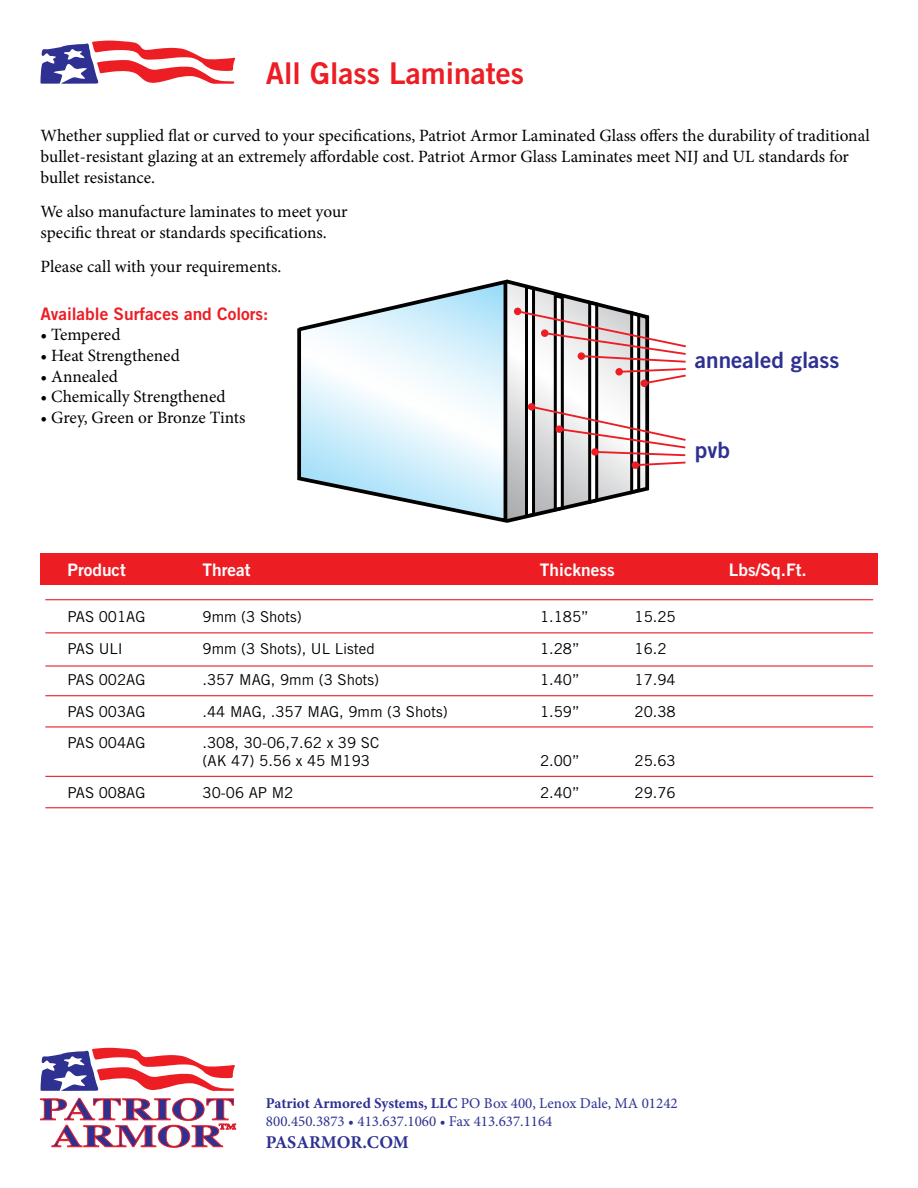
<style>
.page{position:relative;width:918px;height:1188px;background:#fff}
.page>*{position:absolute;margin:0;border:0;box-sizing:border-box;transform-origin:0 0}
.t1{font:30px "Trade Gothic Bold Two";color:#ed1d24}
.t2{font:22.5px "Trade Gothic Bold Two";color:#2e3092}
.t3{font:700 18px "Minion Pro";letter-spacing:-.005em;color:#2e3192}
.t4{font:17.25px/20.7px "Minion Pro";color:#000}
.t5{font:17.25px "Trade Gothic Bold Two";color:#fff}
.t6{font:17.25px "Trade Gothic Bold Two";color:#ed1d24}
.t7{font:15px/18px "Trade Gothic";color:#000}
.t8{font:15px/18px "Minion Pro";color:#2e3192}
.s1{font-weight:700}
</style>
<div class="page">
<svg style="left:40px;top:40px;width:195px;height:44px"></svg>
<svg style="left:41px;top:1048px;width:194px;height:43px"></svg>
<svg style="left:40px;top:1098px;width:196px;height:50px"></svg>
<div style="left:40px;top:553px;width:838px;height:31px;background:#ed1d24"></div>
<hr style="left:45px;top:632px;width:828px;height:1px;background:#ed1d24">
<hr style="left:45px;top:665px;width:828px;height:2px;background:#ed1d24">
<hr style="left:45px;top:695px;width:828px;height:1px;background:#ed1d24">
<hr style="left:45px;top:726px;width:828px;height:2px;background:#ed1d24">
<hr style="left:45px;top:776px;width:828px;height:1px;background:#ed1d24">
<hr style="left:45px;top:807px;width:828px;height:1px;background:#ed1d24">
<hr style="left:45px;top:599px;width:828px;height:1px;background:#ed1d24">
<svg style="left:297px;top:280px;width:205px;height:242px"></svg>
<svg style="left:502px;top:279px;width:184px;height:244px"></svg>
<div style="left:632px;top:461px;width:7px;height:8px;background:#ed1d24;border-radius:50%"></div>
<h1 class="t1" style="left:266px;top:54px;width:260px">All Glass Laminates</h1>
<p class="t4" style="left:40px;top:126px;width:831px">Whether supplied flat or curved to your specifications, Patriot Armor Laminated Glass offers the durability of traditional bullet-resistant glazing at an extremely affordable cost. Patriot Armor Glass Laminates meet NIJ and UL standards for bullet resistance.</p>
<p class="t4" style="left:40px;top:201px;width:309px">We also manufacture laminates to meet your specific threat or standards specifications.</p>
<p class="t4" style="left:40px;top:256px;width:242px">Please call with your requirements.</p>
<p class="t6" style="left:40px;top:303px;width:230px">Available Surfaces and Colors:</p>
<p class="t4" style="left:40px;top:324px;width:82px">• Tempered</p>
<p class="t4" style="left:40px;top:345px;width:141px">• Heat Strengthened</p>
<p class="t4" style="left:40px;top:366px;width:79px">• Annealed</p>
<p class="t4" style="left:40px;top:387px;width:187px">• Chemically Strengthened</p>
<p class="t4" style="left:40px;top:407px;width:207px">• Grey, Green or Bronze Tints</p>
<h2 class="t2" style="left:695px;top:346px;width:146px">annealed glass</h2>
<h2 class="t2" style="left:695px;top:436px;width:37px">pvb</h2>
<p class="t5" style="left:67px;top:559px;width:60px">Product</p>
<p class="t5" style="left:203px;top:559px;width:49px">Threat</p>
<p class="t5" style="left:540px;top:559px;width:76px">Thickness</p>
<p class="t5" style="left:729px;top:559px;width:79px">Lbs/Sq.Ft.</p>
<p class="t7" style="left:68px;top:608px;width:80px">PAS 001AG</p>
<p class="t7" style="left:203px;top:608px;width:101px">9mm (3 Shots)</p>
<p class="t7" style="left:540px;top:608px;width:50px">1.185”</p>
<p class="t7" style="left:635px;top:608px;width:43px">15.25</p>
<p class="t7" style="left:68px;top:639px;width:57px">PAS ULI</p>
<p class="t7" style="left:203px;top:639px;width:174px">9mm (3 Shots), UL Listed</p>
<p class="t7" style="left:540px;top:639px;width:41px">1.28”</p>
<p class="t7" style="left:635px;top:639px;width:34px">16.2</p>
<p class="t7" style="left:68px;top:671px;width:80px">PAS 002AG</p>
<p class="t7" style="left:203px;top:671px;width:178px">.357 MAG, 9mm (3 Shots)</p>
<p class="t7" style="left:540px;top:671px;width:41px">1.40”</p>
<p class="t7" style="left:635px;top:671px;width:43px">17.94</p>
<p class="t7" style="left:68px;top:702px;width:80px">PAS 003AG</p>
<p class="t7" style="left:203px;top:702px;width:247px">.44 MAG, .357 MAG, 9mm (3 Shots)</p>
<p class="t7" style="left:540px;top:702px;width:41px">1.59”</p>
<p class="t7" style="left:635px;top:702px;width:43px">20.38</p>
<p class="t7" style="left:68px;top:734px;width:80px">PAS 004AG</p>
<p class="t7" style="left:203px;top:734px;width:178px">.308, 30-06,7.62 x 39 SC (AK 47) 5.56 x 45 M193</p>
<p class="t7" style="left:540px;top:752px;width:41px">2.00”</p>
<p class="t7" style="left:635px;top:752px;width:43px">25.63</p>
<p class="t7" style="left:68px;top:783px;width:80px">PAS 008AG</p>
<p class="t7" style="left:203px;top:783px;width:92px">30-06 AP M2</p>
<p class="t7" style="left:540px;top:783px;width:41px">2.40”</p>
<p class="t7" style="left:635px;top:783px;width:43px">29.76</p>
<p class="t8" style="left:266px;top:1094px;width:413px"><span class="s1">Patriot Armored Systems, LLC</span> PO Box 400, Lenox Dale, MA 01242<br>800.450.3873 • 413.637.1060 • Fax 413.637.1164</p>
<p class="t3" style="left:266px;top:1129px;width:144px">PASARMOR.COM</p>
</div>
